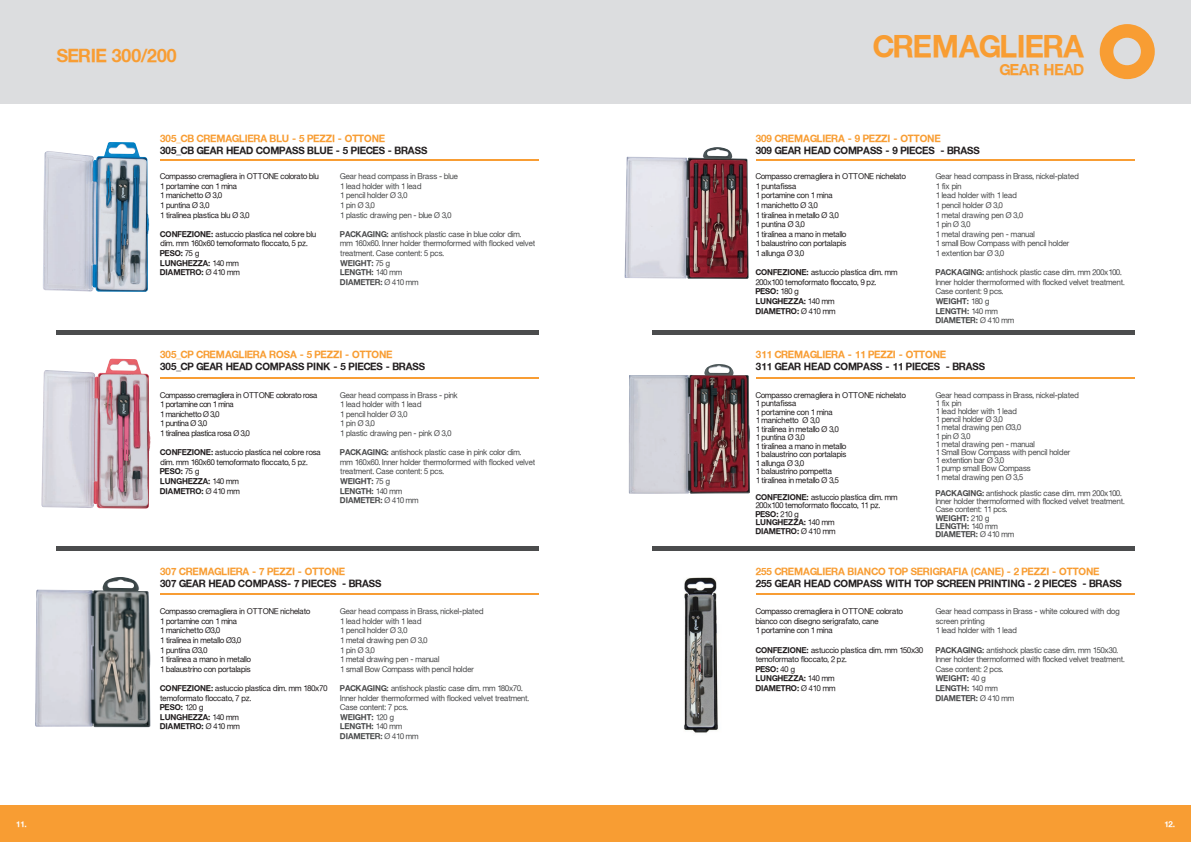
<style>
.page{position:relative;width:1191px;height:842px;background:#fff}
.page>*{position:absolute;margin:0;border:0;box-sizing:border-box;transform-origin:0 0}
.t1{font:30px "Context Reprise SSK Bold";color:#f89d33}
.t2{font:18px "Context Reprise SSK Bold";color:#f89d33}
.t3{font:15px "Context Reprise SSK Bold";color:#f89d33}
.t4{font:10px "Context Reprise SSK Bold";color:#231f20}
.t5{font:10px "Context Reprise SSK Bold";color:#f89d33}
.t6{font:8px/9.6px "Context Reprise SSK";color:#4b4c4d}
.t7{font:8px/9.6px "Context Reprise SSK";color:#231f20}
.t8{font:8px/9.6px "Context Reprise SSK Bold";color:#231f20}
.t9{font:8px/9.6px "Context Reprise SSK Bold";color:#4b4c4d}
.t10{font:8px/9.6px "Context Reprise SSK";letter-spacing:-.02em;color:#231f20}
.t11{font:8px "Context Reprise SSK Bold";color:#fff}
.s1{font-family:"Context Reprise SSK Bold"}
.s2{font-family:"Context Reprise SSK"}
</style>
<div class="page">
<div style="left:0;top:0;width:1191px;height:103px;background:#dcdddf"></div>
<div style="left:0;top:806px;width:1191px;height:36px;background:#f89d33"></div>
<svg style="left:1099px;top:24px;width:55px;height:55px"></svg>
<hr style="left:57px;top:547px;width:482px;height:4px;background:#4b4c4d">
<hr style="left:160px;top:159px;width:379px;height:1px;background:#f89d34">
<hr style="left:160px;top:377px;width:379px;height:1px;background:#f89d34">
<hr style="left:57px;top:330px;width:482px;height:4px;background:#4b4c4d">
<hr style="left:160px;top:594px;width:379px;height:1px;background:#f89d34">
<hr style="left:652px;top:547px;width:482px;height:4px;background:#4b4c4d">
<hr style="left:755px;top:159px;width:379px;height:1px;background:#f89d34">
<hr style="left:652px;top:330px;width:482px;height:4px;background:#4b4c4d">
<hr style="left:755px;top:594px;width:379px;height:1px;background:#f89d34">
<hr style="left:755px;top:377px;width:379px;height:1px;background:#f89d34">
<img style="left:43px;top:143px;width:106px;height:149px">
<img style="left:624px;top:147px;width:124px;height:132px">
<img style="left:684px;top:577px;width:34px;height:156px">
<img style="left:41px;top:359px;width:110px;height:150px">
<img style="left:35px;top:577px;width:115px;height:150px">
<img style="left:629px;top:364px;width:121px;height:130px">
<h2 class="t2" style="left:57px;top:45px;width:121px">SERIE 300/200</h2>
<p class="t5" style="left:160px;top:132px;width:226px">305_CB CREMAGLIERA BLU - 5 PEZZI - OTTONE</p>
<p class="t4" style="left:160px;top:144px;width:268px">305_CB GEAR HEAD COMPASS BLUE - 5 PIECES - BRASS</p>
<p class="t7" style="left:160px;top:171px;width:160px">Compasso cremagliera in OTTONE colorato blu<br>1 portamine con 1 mina<br>1 manichetto Ø 3,0<br>1 puntina Ø 3,0<br>1 tiralinea plastica blu Ø 3,0</p>
<p class="t7" style="left:160px;top:229px;width:157px"><span class="s1">CONFEZIONE:</span> astuccio plastica nel colore blu dim. mm 160x60 temoformato floccato, 5 pz.</p>
<p class="t8" style="left:160px;top:248px;width:81px">PESO: <span class="s2">75 g<br></span>LUNGHEZZA: <span class="s2">140 mm<br></span>DIAMETRO: <span class="s2">Ø 410 mm</span></p>
<p class="t6" style="left:340px;top:171px;width:119px">Gear head compass in Brass - blue<br>1 lead holder with 1 lead<br>1 pencil holder Ø 3,0<br>1 pin Ø 3,0<br>1 plastic drawing pen - blue Ø 3,0</p>
<p class="t6" style="left:340px;top:229px;width:196px"><span class="s1">PACKAGING:</span> antishock plastic case in blue color dim. mm 160x60. Inner holder thermoformed with flocked velvet treatment. Case content: 5 pcs.</p>
<p class="t9" style="left:340px;top:258px;width:80px">WEIGHT: <span class="s2">75 g<br></span>LENGTH: <span class="s2">140 mm<br></span>DIAMETER: <span class="s2">Ø 410 mm</span></p>
<p class="t5" style="left:160px;top:348px;width:234px">305_CP CREMAGLIERA ROSA - 5 PEZZI - OTTONE</p>
<p class="t4" style="left:160px;top:360px;width:266px">305_CP GEAR HEAD COMPASS PINK - 5 PIECES - BRASS</p>
<p class="t10" style="left:160px;top:390px;width:159px">Compasso cremagliera in OTTONE colorato rosa<br>1 portamine con 1 mina<br>1 manichetto Ø 3,0<br>1 puntina Ø 3,0<br>1 tiralinea plastica rosa Ø 3,0</p>
<p class="t7" style="left:160px;top:447px;width:162px"><span class="s1">CONFEZIONE:</span> astuccio plastica nel colore rosa dim. mm 160x60 temoformato floccato, 5 pz.</p>
<p class="t8" style="left:160px;top:467px;width:81px">PESO: <span class="s2">75 g<br></span>LUNGHEZZA: <span class="s2">140 mm<br></span>DIAMETRO: <span class="s2">Ø 410 mm</span></p>
<p class="t6" style="left:340px;top:390px;width:119px">Gear head compass in Brass - pink<br>1 lead holder with 1 lead<br>1 pencil holder Ø 3,0<br>1 pin Ø 3,0<br>1 plastic drawing pen - pink Ø 3,0</p>
<p class="t6" style="left:340px;top:447px;width:196px"><span class="s1">PACKAGING:</span> antishock plastic case in pink color dim. mm 160x60. Inner holder thermoformed with flocked velvet treatment. Case content: 5 pcs.</p>
<p class="t9" style="left:340px;top:476px;width:80px">WEIGHT: <span class="s2">75 g<br></span>LENGTH: <span class="s2">140 mm<br></span>DIAMETER: <span class="s2">Ø 410 mm</span></p>
<p class="t5" style="left:160px;top:565px;width:186px">307 CREMAGLIERA - 7 PEZZI - OTTONE</p>
<p class="t4" style="left:160px;top:577px;width:223px">307 GEAR HEAD COMPASS- 7 PIECES - BRASS</p>
<p class="t7" style="left:160px;top:606px;width:151px">Compasso cremagliera in OTTONE nichelato<br>1 portamine con 1 mina<br>1 manichetto Ø3,0<br>1 tiralinea in metallo Ø3,0<br>1 puntina Ø3,0<br>1 tiralinea a mano in metallo<br>1 balaustrino con portalapis</p>
<p class="t7" style="left:160px;top:683px;width:169px"><span class="s1">CONFEZIONE:</span> astuccio plastica dim. mm 180x70 temoformato floccato, 7 pz.</p>
<p class="t8" style="left:160px;top:702px;width:81px">PESO: <span class="s2">120 g<br></span>LUNGHEZZA: <span class="s2">140 mm<br></span>DIAMETRO: <span class="s2">Ø 410 mm</span></p>
<p class="t6" style="left:340px;top:606px;width:145px">Gear head compass in Brass, nickel-plated<br>1 lead holder with 1 lead<br>1 pencil holder Ø 3,0<br>1 metal drawing pen Ø 3,0<br>1 pin Ø 3,0<br>1 metal drawing pen - manual<br>1 small Bow Compass with pencil holder</p>
<p class="t6" style="left:340px;top:683px;width:190px"><span class="s1">PACKAGING:</span> antishock plastic case dim. mm 180x70.<br>Inner holder thermoformed with flocked velvet treatment.<br>Case content: 7 pcs.</p>
<p class="t9" style="left:340px;top:712px;width:80px">WEIGHT: <span class="s2">120 g<br></span>LENGTH: <span class="s2">140 mm<br></span>DIAMETER: <span class="s2">Ø 410 mm</span></p>
<h1 class="t1" style="left:873px;top:28px;width:212px">CREMAGLIERA</h1>
<h3 class="t3" style="left:999px;top:61px;width:86px">GEAR HEAD</h3>
<p class="t5" style="left:755px;top:132px;width:186px">309 CREMAGLIERA - 9 PEZZI - OTTONE</p>
<p class="t4" style="left:755px;top:144px;width:225px">309 GEAR HEAD COMPASS - 9 PIECES - BRASS</p>
<p class="t7" style="left:755px;top:171px;width:151px">Compasso cremagliera in OTTONE nichelato<br>1 puntafissa<br>1 portamine con 1 mina<br>1 manichetto Ø 3,0<br>1 tiralinea in metallo Ø 3,0<br>1 puntina Ø 3,0<br>1 tiralinea a mano in metallo<br>1 balaustrino con portalapis<br>1 allunga Ø 3,0</p>
<p class="t7" style="left:755px;top:267px;width:143px"><span class="s1">CONFEZIONE:</span> astuccio plastica dim. mm<br>200x100 temoformato floccato, 9 pz.</p>
<p class="t8" style="left:755px;top:287px;width:81px">PESO: <span class="s2">180 g<br></span>LUNGHEZZA: <span class="s2">140 mm<br></span>DIAMETRO: <span class="s2">Ø 410 mm</span></p>
<p class="t6" style="left:935px;top:171px;width:145px">Gear head compass in Brass, nickel-plated<br>1 fix pin<br>1 lead holder with 1 lead<br>1 pencil holder Ø 3,0<br>1 metal drawing pen Ø 3,0<br>1 pin Ø 3,0<br>1 metal drawing pen - manual<br>1 small Bow Compass with pencil holder<br>1 extention bar Ø 3,0</p>
<p class="t6" style="left:935px;top:267px;width:190px"><span class="s1">PACKAGING:</span> antishock plastic case dim. mm 200x100.<br>Inner holder thermoformed with flocked velvet treatment.<br>Case content: 9 pcs.</p>
<p class="t9" style="left:935px;top:296px;width:80px">WEIGHT: <span class="s2">180 g<br></span>LENGTH: <span class="s2">140 mm<br></span>DIAMETER: <span class="s2">Ø 410 mm</span></p>
<p class="t5" style="left:755px;top:348px;width:192px">311 CREMAGLIERA - 11 PEZZI - OTTONE</p>
<p class="t4" style="left:755px;top:360px;width:231px">311 GEAR HEAD COMPASS - 11 PIECES - BRASS</p>
<p class="t6" style="left:935px;top:391px;width:145px;line-height:8.2px">Gear head compass in Brass, nickel-plated<br>1 fix pin<br>1 lead holder with 1 lead<br>1 pencil holder Ø 3,0<br>1 metal drawing pen Ø3,0<br>1 pin Ø 3,0<br>1 metal drawing pen - manual<br>1 Small Bow Compass with pencil holder<br>1 extention bar Ø 3,0<br>1 pump small Bow Compass<br>1 metal drawing pen Ø 3,5</p>
<p class="t6" style="left:935px;top:489px;width:190px;line-height:8.2px"><span class="s1">PACKAGING:</span> antishock plastic case dim. mm 200x100.<br>Inner holder thermoformed with flocked velvet treatment.<br>Case content: 11 pcs.</p>
<p class="t9" style="left:935px;top:513px;width:80px;line-height:8.2px">WEIGHT: <span class="s2">210 g<br></span>LENGTH: <span class="s2">140 mm<br></span>DIAMETER: <span class="s2">Ø 410 mm</span></p>
<p class="t7" style="left:755px;top:390px;width:151px;line-height:8.5px">Compasso cremagliera in OTTONE nichelato<br>1 puntafissa<br>1 portamine con 1 mina<br>1 manichetto Ø 3,0<br>1 tiralinea in metallo Ø 3,0<br>1 puntina Ø 3,0<br>1 tiralinea a mano in metallo<br>1 balaustrino con portalapis<br>1 allunga Ø 3,0<br>1 balaustrino pompetta<br>1 tiralinea in metallo Ø 3,5</p>
<p class="t7" style="left:755px;top:492px;width:143px;line-height:8.5px"><span class="s1">CONFEZIONE:</span> astuccio plastica dim. mm<br>200x100 temoformato floccato, 11 pz.</p>
<p class="t8" style="left:755px;top:509px;width:81px;line-height:8.5px">PESO: <span class="s2">210 g<br></span>LUNGHEZZA: <span class="s2">140 mm<br></span>DIAMETRO: <span class="s2">Ø 410 mm</span></p>
<p class="t5" style="left:755px;top:565px;width:345px">255 CREMAGLIERA BIANCO TOP SERIGRAFIA (CANE) - 2 PEZZI - OTTONE</p>
<p class="t4" style="left:755px;top:577px;width:368px">255 GEAR HEAD COMPASS WITH TOP SCREEN PRINTING - 2 PIECES - BRASS</p>
<p class="t7" style="left:755px;top:606px;width:149px">Compasso cremagliera in OTTONE colorato bianco con disegno serigrafato, cane<br>1 portamine con 1 mina</p>
<p class="t7" style="left:755px;top:645px;width:169px"><span class="s1">CONFEZIONE:</span> astuccio plastica dim. mm 150x30 temoformato floccato, 2 pz.</p>
<p class="t8" style="left:755px;top:664px;width:81px">PESO: <span class="s2">40 g<br></span>LUNGHEZZA: <span class="s2">140 mm<br></span>DIAMETRO: <span class="s2">Ø 410 mm</span></p>
<p class="t6" style="left:935px;top:606px;width:186px">Gear head compass in Brass - white coloured with dog screen printing<br>1 lead holder with 1 lead</p>
<p class="t6" style="left:935px;top:645px;width:190px"><span class="s1">PACKAGING:</span> antishock plastic case dim. mm 150x30.<br>Inner holder thermoformed with flocked velvet treatment.<br>Case content: 2 pcs.</p>
<p class="t9" style="left:935px;top:674px;width:80px">WEIGHT: <span class="s2">40 g<br></span>LENGTH: <span class="s2">140 mm<br></span>DIAMETER: <span class="s2">Ø 410 mm</span></p>
<p class="t11" style="left:16px;top:819px;width:12px">11.</p>
<p class="t11" style="left:1164px;top:819px;width:12px">12.</p>
</div>
